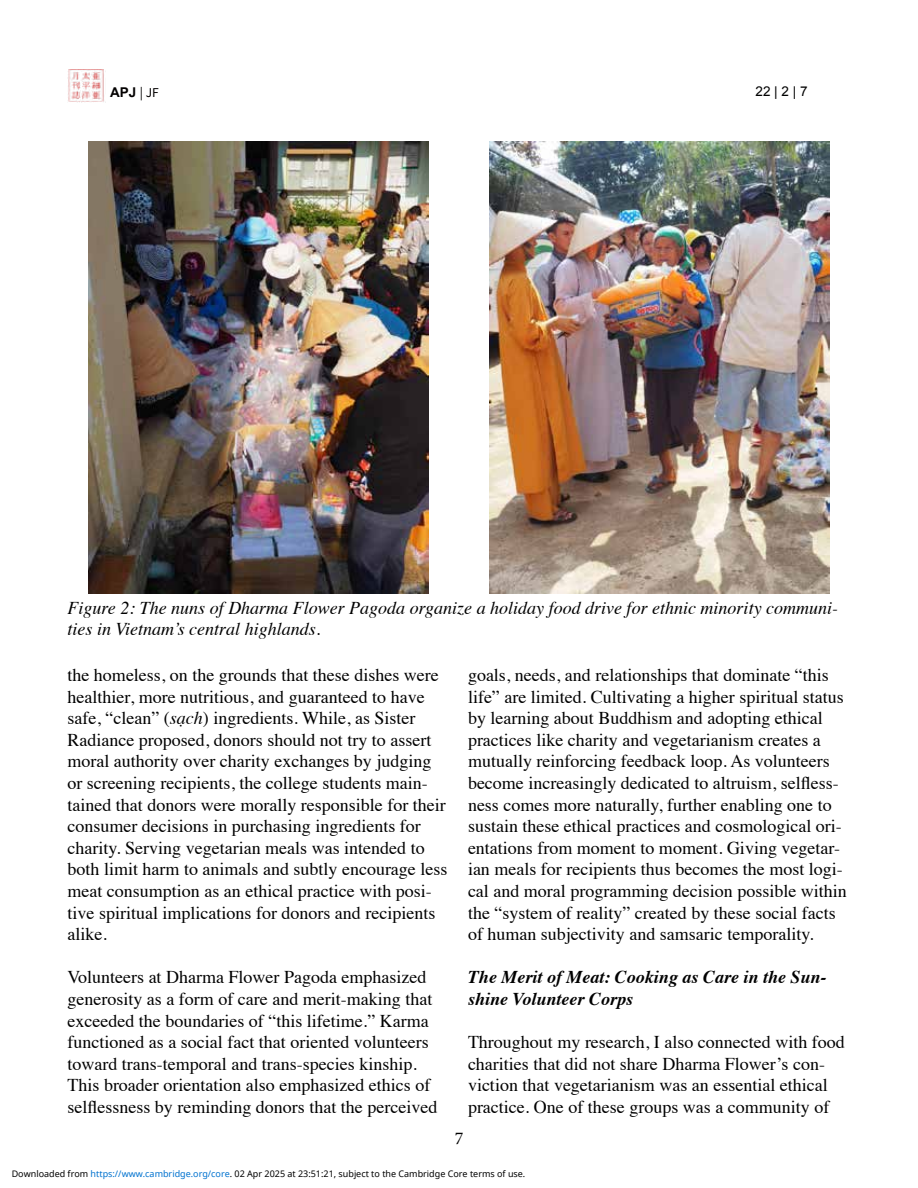
<style>
.page{position:relative;width:918px;height:1188px;background:#fff}
.page>*{position:absolute;margin:0;border:0;box-sizing:border-box;transform-origin:0 0}
.t1{font:18px/21.6px "Times";color:#000}
.t2{font:italic 18px/21.6px "Times";color:#000}
.t3{font:italic 700 18px/21.6px "Times";color:#000}
.t4{font:18px "Minion Pro";color:#000}
.t5{font:700 13.5px "Arial";color:#030000}
.t6{font:13.5px "Arial";color:#000101}
.t7{font:9px "Noto Sans";color:#000}
.s1{font-family:"Source Sans 3";font-weight:400}
.s2{font-style:italic}
.s3{color:#0172cf}
</style>
<div class="page">
<img style="left:68px;top:69px;width:38px;height:34px">
<img style="left:89px;top:141px;width:340px;height:453px">
<img style="left:489px;top:141px;width:340px;height:453px">
<p class="t5" style="left:110px;top:84px;width:50px">APJ <span class="s1">| JF</span></p>
<p class="t6" style="left:756px;top:83px;width:54px">22 | 2 | 7</p>
<p class="t2" style="left:68px;top:596px;width:772px">Figure 2: The nuns of Dharma Flower Pagoda organize a holiday food drive for ethnic minority communi&shy;ties in Vietnam’s central highlands.</p>
<p class="t1" style="left:68px;top:663px;width:381px">the homeless, on the grounds that these dishes were healthier, more nutritious, and guaranteed to have safe, “clean” (<span class="s2">sạch</span>) ingredients. While, as Sister Radiance proposed, donors should not try to assert moral authority over charity exchanges by judging or screening recipients, the college students main&shy;tained that donors were morally responsible for their consumer decisions in purchasing ingredients for charity. Serving vegetarian meals was intended to both limit harm to animals and subtly encourage less meat consumption as an ethical practice with posi&shy;tive spiritual implications for donors and recipients alike.</p>
<p class="t1" style="left:68px;top:965px;width:371px">Volunteers at Dharma Flower Pagoda emphasized generosity as a form of care and merit-making that exceeded the boundaries of “this lifetime.” Karma functioned as a social fact that oriented volunteers toward trans-temporal and trans-species kinship.<br>This broader orientation also emphasized ethics of selflessness by reminding donors that the perceived</p>
<p class="t1" style="left:468px;top:663px;width:380px">goals, needs, and relationships that dominate “this life” are limited. Cultivating a higher spiritual status by learning about Buddhism and adopting ethical practices like charity and vegetarianism creates a mutually reinforcing feedback loop. As volunteers become increasingly dedicated to altruism, selfless&shy;ness comes more naturally, further enabling one to sustain these ethical practices and cosmological ori&shy;entations from moment to moment. Giving vegetar&shy;ian meals for recipients thus becomes the most logi&shy;cal and moral programming decision possible within the “system of reality” created by these social facts of human subjectivity and samsaric temporality.</p>
<p class="t3" style="left:468px;top:965px;width:360px">The Merit of Meat: Cooking as Care in the Sun&shy;shine Volunteer Corps</p>
<p class="t1" style="left:468px;top:1030px;width:378px">Throughout my research, I also connected with food charities that did not share Dharma Flower’s con&shy;viction that vegetarianism was an essential ethical practice. One of these groups was a community of</p>
<p class="t4" style="left:455px;top:1126px;width:10px">7</p>
<p class="t7" style="left:12px;top:1168px;width:515px">Downloaded from <span class="s3">https://www.cambridge.org/core</span>. 02 Apr 2025 at 23:51:21, subject to the Cambridge Core terms of use.</p>
</div>
